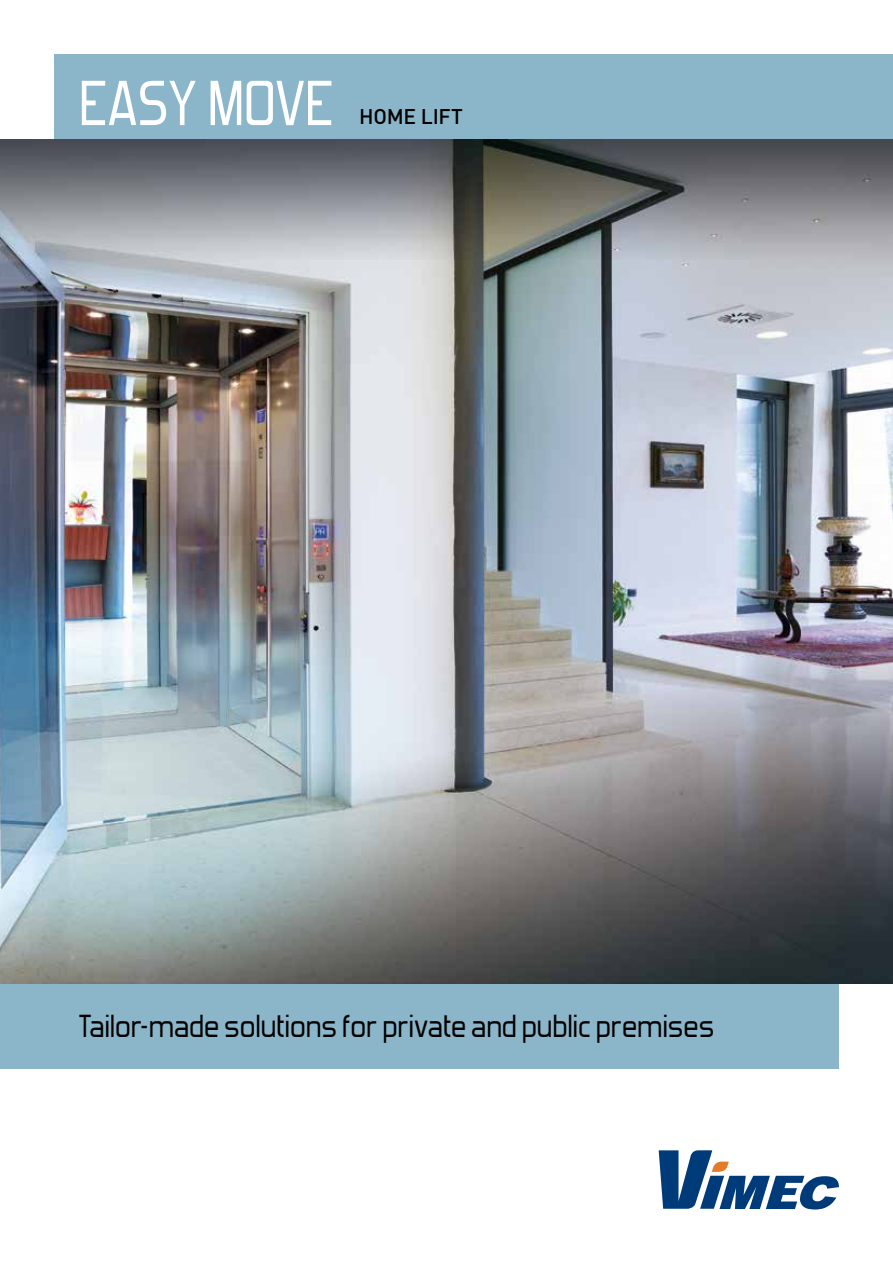
<style>
.page{position:relative;width:893px;height:1263px;background:#fff}
.page>*{position:absolute;margin:0;border:0;box-sizing:border-box;transform-origin:0 0}
.t1{font:75px "Forgotten Futurist";letter-spacing:.005em;color:#fff}
.t2{font:37.5px "Forgotten Futurist";color:#000}
.t3{font:500 21px "DIN";letter-spacing:-.015em;color:#000}
</style>
<div class="page">
<div style="left:54px;top:54px;width:839px;height:85px;background:#8bb6ca"></div>
<div style="left:0;top:984px;width:839px;height:85px;background:#8bb6ca"></div>
<img style="left:0;top:139px;width:893px;height:845px">
<svg style="left:659px;top:1150px;width:180px;height:59px"></svg>
<h1 class="t1" style="left:78px;top:70px;width:256px">EASY MOVE</h1>
<p class="t3" style="left:359px;top:103px;width:105px">HOME LIFT</p>
<p class="t2" style="left:78px;top:1010px;width:637px">Tailor-made solutions for private and public premises</p>
</div>
